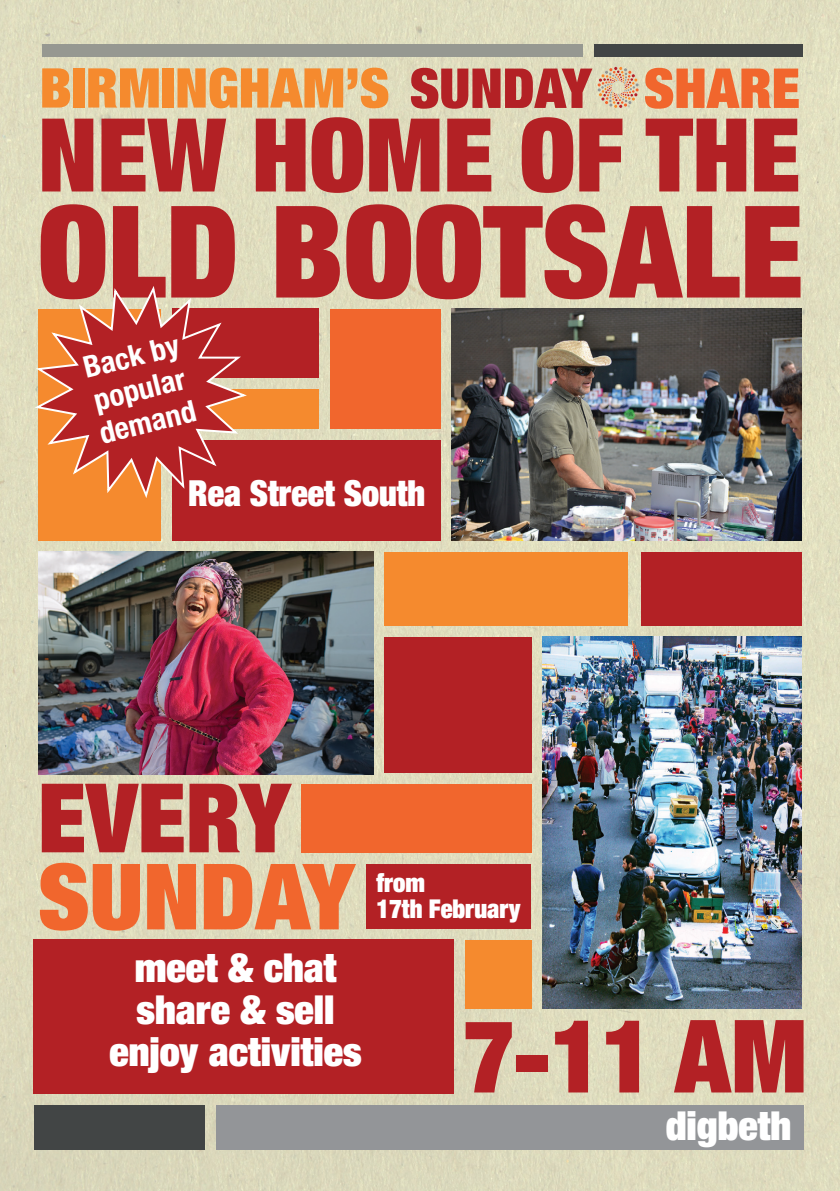
<style>
.page{position:relative;width:840px;height:1191px;background:#fff}
.page>*{position:absolute;margin:0;border:0;box-sizing:border-box;transform-origin:0 0}
.t1{font:900 condensed 128px "Helvetica Neue LT Std";color:#b32125}
.t2{font:900 condensed 102px "Helvetica Neue LT Std";color:#b32125}
.t3{font:900 condensed 101.4px "Helvetica Neue LT Std";color:#b32125}
.t4{font:900 condensed 96px "Helvetica Neue LT Std";color:#b32125}
.t5{font:900 condensed 91.6px "Helvetica Neue LT Std";color:#f1662d;scale:1.05 1}
.t6{font:900 condensed 54.8px "Helvetica Neue LT Std";color:#f58a2e}
.t7{font:900 condensed 40px/42px "Helvetica Neue LT Std";color:#fff;text-align:center}
.t8{font:900 condensed 36px "Helvetica Neue LT Std";color:#fff;scale:.94 1}
.t9{font:700 condensed 30px/33.8px "Helvetica Neue LT Std";color:#fff;text-align:justify}
.t10{font:900 condensed 26px/26px "Helvetica Neue LT Std";color:#fff;scale:.94 1}
.s1{font-size:55.2px;color:#b32125}
.s2{font-size:55.2px;color:#f1662d}
</style>
<div class="page">
<img style="left:0;top:0;width:839px;height:1191px">
<div style="left:42px;top:44px;width:540px;height:12px;background:#969891"></div>
<div style="left:593px;top:44px;width:208px;height:12px;background:#424545"></div>
<svg style="left:597px;top:67px;width:41px;height:41px;background:#dbbc9d"></svg>
<div style="left:38px;top:309px;width:123px;height:232px;background:#f58a2e"></div>
<div style="left:172px;top:309px;width:147px;height:69px;background:#b32125"></div>
<div style="left:172px;top:389px;width:147px;height:39px;background:#f58a2e"></div>
<div style="left:330px;top:309px;width:110px;height:119px;background:#f1662d"></div>
<div style="left:172px;top:440px;width:268px;height:101px;background:#b32125"></div>
<div style="left:384px;top:552px;width:243px;height:73px;background:#f58a2e"></div>
<div style="left:640px;top:552px;width:161px;height:73px;background:#b32125"></div>
<div style="left:300px;top:783px;width:231px;height:69px;background:#f1662d"></div>
<div style="left:366px;top:863px;width:165px;height:65px;background:#b32125"></div>
<div style="left:384px;top:637px;width:147px;height:135px;background:#b32125"></div>
<div style="left:34px;top:939px;width:419px;height:154px;background:#b32125"></div>
<div style="left:464px;top:939px;width:67px;height:69px;background:#f58a2e"></div>
<div style="left:34px;top:1105px;width:170px;height:44px;background:#424545"></div>
<div style="left:216px;top:1105px;width:587px;height:44px;background:#939598"></div>
<img style="left:542px;top:637px;width:259px;height:371px">
<img style="left:451px;top:309px;width:350px;height:232px">
<img style="left:38px;top:551px;width:335px;height:223px">
<svg style="left:32px;top:283px;width:218px;height:218px"></svg>
<h3 class="t6" style="left:40px;top:53px;width:761px">BIRMINGHAM’S <span class="s1">SUNDAY</span> <span class="s2">SHARE</span></h3>
<h2 class="t2" style="left:38px;top:90px;width:763px">NEW HOME OF THE</h2>
<h1 class="t1" style="left:38px;top:170px;width:766px">OLD BOOTSALE</h1>
<p class="t9" style="left:79px;top:351px;width:100px;rotate:-14deg">Back by popular demand</p>
<p class="t8" style="left:188px;top:470px;width:253px">Rea Street South</p>
<h3 class="t4" style="left:38px;top:756px;width:254px">EVERY</h3>
<h3 class="t5" style="left:38px;top:838px;width:303px">SUNDAY</h3>
<p class="t7" style="left:109px;top:946px;width:253px">meet &amp; chat share &amp; sell enjoy activities</p>
<p class="t10" style="left:376px;top:869px;width:155px">from<br>17th February</p>
<h3 class="t3" style="left:463px;top:991px;width:345px">7-11 AM</h3>
<p class="t7" style="left:665px;top:1104px;width:127px">digbeth</p>
</div>
